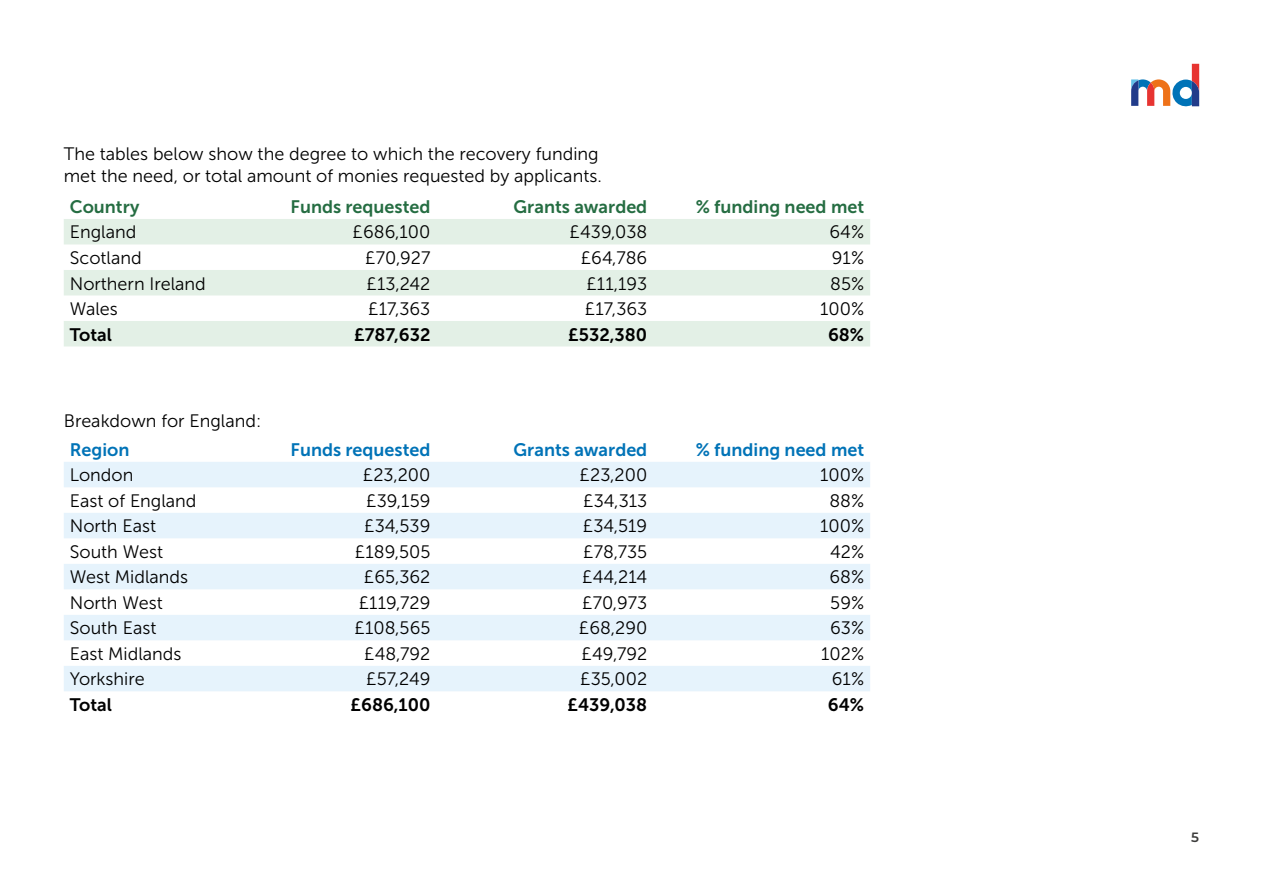
<style>
.page{position:relative;width:1263px;height:893px;background:#fff}
.page>*{position:absolute;margin:0;border:0;box-sizing:border-box;transform-origin:0 0}
.t1{font:18px/22.5px "Museo Sans 300";color:#000}
.t2{font:18px "Museo Sans 700";color:#256d42}
.t3{font:18px "Museo Sans 700";color:#000}
.t4{font:18px "Museo Sans 700";color:#0073b7}
.t5{font:600 13.5px "Montserrat Alternates";color:#3c3c3b}
</style>
<div class="page">
<svg style="left:1131px;top:64px;width:69px;height:42px"></svg>
<svg style="left:64px;top:219px;width:806px;height:127px;fill:#e3f0e6"></svg>
<svg style="left:64px;top:462px;width:806px;height:229px;fill:#e6f3fc"></svg>
<p class="t1" style="left:64px;top:142px;width:539px">The tables below show the degree to which the recovery funding met the need, or total amount of monies requested by applicants.</p>
<p class="t2" style="left:70px;top:197px;width:71px">Country</p>
<p class="t2" style="left:291px;top:197px;width:141px">Funds requested</p>
<p class="t2" style="left:514px;top:197px;width:135px">Grants awarded</p>
<p class="t2" style="left:696px;top:197px;width:170px">% funding need met</p>
<p class="t1" style="left:70px;top:221px;width:68px">England</p>
<p class="t1" style="left:352px;top:221px;width:79px">£686,100</p>
<p class="t1" style="left:570px;top:221px;width:79px">£439,038</p>
<p class="t1" style="left:829px;top:221px;width:36px">64%</p>
<p class="t1" style="left:70px;top:247px;width:73px">Scotland</p>
<p class="t1" style="left:365px;top:247px;width:67px">£70,927</p>
<p class="t1" style="left:581px;top:247px;width:68px">£64,786</p>
<p class="t1" style="left:832px;top:247px;width:34px">91%</p>
<p class="t1" style="left:70px;top:272px;width:137px">Northern Ireland</p>
<p class="t1" style="left:366px;top:272px;width:65px">£13,242</p>
<p class="t1" style="left:586px;top:272px;width:62px">£11,193</p>
<p class="t1" style="left:830px;top:272px;width:36px">85%</p>
<p class="t1" style="left:70px;top:298px;width:50px">Wales</p>
<p class="t1" style="left:368px;top:298px;width:64px">£17,363</p>
<p class="t1" style="left:585px;top:298px;width:64px">£17,363</p>
<p class="t1" style="left:820px;top:298px;width:46px">100%</p>
<p class="t3" style="left:70px;top:324px;width:44px">Total</p>
<p class="t3" style="left:354px;top:324px;width:78px">£787,632</p>
<p class="t3" style="left:568px;top:324px;width:81px">£532,380</p>
<p class="t3" style="left:828px;top:324px;width:38px">68%</p>
<p class="t1" style="left:64px;top:410px;width:199px">Breakdown for England:</p>
<p class="t4" style="left:70px;top:440px;width:61px">Region</p>
<p class="t4" style="left:291px;top:440px;width:141px">Funds requested</p>
<p class="t4" style="left:514px;top:440px;width:135px">Grants awarded</p>
<p class="t4" style="left:696px;top:440px;width:170px">% funding need met</p>
<p class="t1" style="left:70px;top:464px;width:65px">London</p>
<p class="t1" style="left:363px;top:464px;width:69px">£23,200</p>
<p class="t1" style="left:580px;top:464px;width:69px">£23,200</p>
<p class="t1" style="left:820px;top:464px;width:46px">100%</p>
<p class="t1" style="left:70px;top:489px;width:128px">East of England</p>
<p class="t1" style="left:366px;top:489px;width:66px">£39,159</p>
<p class="t1" style="left:583px;top:489px;width:66px">£34,313</p>
<p class="t1" style="left:829px;top:489px;width:36px">88%</p>
<p class="t1" style="left:70px;top:515px;width:88px">North East</p>
<p class="t1" style="left:364px;top:515px;width:68px">£34,539</p>
<p class="t1" style="left:583px;top:515px;width:66px">£34,519</p>
<p class="t1" style="left:820px;top:515px;width:46px">100%</p>
<p class="t1" style="left:70px;top:541px;width:95px">South West</p>
<p class="t1" style="left:355px;top:541px;width:77px">£189,505</p>
<p class="t1" style="left:583px;top:541px;width:66px">£78,735</p>
<p class="t1" style="left:830px;top:541px;width:36px">42%</p>
<p class="t1" style="left:70px;top:566px;width:120px">West Midlands</p>
<p class="t1" style="left:364px;top:566px;width:68px">£65,362</p>
<p class="t1" style="left:582px;top:566px;width:67px">£44,214</p>
<p class="t1" style="left:829px;top:566px;width:36px">68%</p>
<p class="t1" style="left:70px;top:592px;width:95px">North West</p>
<p class="t1" style="left:359px;top:592px;width:73px">£119,729</p>
<p class="t1" style="left:582px;top:592px;width:67px">£70,973</p>
<p class="t1" style="left:830px;top:592px;width:35px">59%</p>
<p class="t1" style="left:70px;top:617px;width:88px">South East</p>
<p class="t1" style="left:354px;top:617px;width:78px">£108,565</p>
<p class="t1" style="left:579px;top:617px;width:70px">£68,290</p>
<p class="t1" style="left:830px;top:617px;width:35px">63%</p>
<p class="t1" style="left:70px;top:643px;width:113px">East Midlands</p>
<p class="t1" style="left:364px;top:643px;width:68px">£48,792</p>
<p class="t1" style="left:582px;top:643px;width:67px">£49,792</p>
<p class="t1" style="left:821px;top:643px;width:44px">102%</p>
<p class="t1" style="left:70px;top:668px;width:76px">Yorkshire</p>
<p class="t1" style="left:366px;top:668px;width:66px">£57,249</p>
<p class="t1" style="left:580px;top:668px;width:69px">£35,002</p>
<p class="t1" style="left:832px;top:668px;width:34px">61%</p>
<p class="t3" style="left:70px;top:695px;width:44px">Total</p>
<p class="t3" style="left:350px;top:695px;width:81px">£686,100</p>
<p class="t3" style="left:567px;top:695px;width:81px">£439,038</p>
<p class="t3" style="left:828px;top:695px;width:38px">64%</p>
<p class="t5" style="left:1191px;top:828px;width:9px">5</p>
</div>
